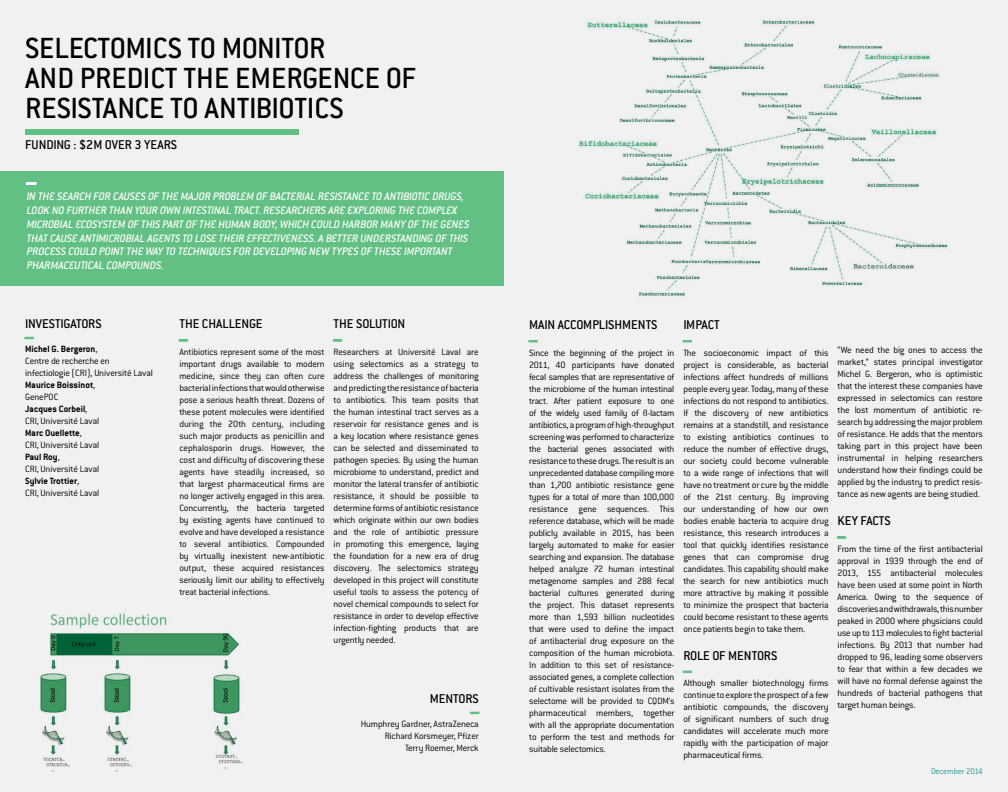
<style>
.page{position:relative;width:1008px;height:792px;background:#f1f1f2}
.page>*{position:absolute;margin:0;border:0;box-sizing:border-box;transform-origin:0 0}
.t1{font:500 32px/30px "Conduit ITC";letter-spacing:-.01em;color:#000}
.t2{font:500 14px "Conduit ITC";letter-spacing:-.01em;color:#000}
.t3{font:italic 500 12px/13.8px "Conduit ITC";letter-spacing:-.01em;color:#fff}
.t4{font:300 10px/12px "Conduit ITC";letter-spacing:-.015em;color:#000;text-align:justify}
.t5{font:300 9px "Conduit ITC";letter-spacing:-.02em;color:#2d9595}
.s1{font-weight:700}
</style>
<div class="page">
<svg style="left:178px;top:339px;width:11px;height:3px"></svg>
<svg style="left:332px;top:339px;width:11px;height:3px"></svg>
<div style="left:0;top:171px;width:504px;height:115px;background:#62c084"></div>
<svg style="left:26px;top:182px;width:11px;height:3px"></svg>
<svg style="left:470px;top:711px;width:10px;height:4px"></svg>
<svg style="left:528px;top:340px;width:10px;height:3px"></svg>
<svg style="left:682px;top:340px;width:11px;height:3px"></svg>
<svg style="left:682px;top:670px;width:11px;height:4px"></svg>
<svg style="left:836px;top:536px;width:11px;height:3px"></svg>
<img style="left:40px;top:613px;width:203px;height:159px">
<img style="left:578px;top:19px;width:371px;height:278px">
<svg style="left:24px;top:336px;width:10px;height:4px"></svg>
<div style="left:25px;top:129px;width:274px;height:6px;background:#62c084"></div>
<h1 class="t1" style="left:25px;top:33px;width:392px">SELECTOMICS TO MONITOR<br>AND PREDICT THE EMERGENCE OF<br>RESISTANCE TO ANTIBIOTICS</h1>
<h2 class="t2" style="left:25px;top:137px;width:153px">FUNDING : $2M OVER 3 YEARS</h2>
<p class="t3" style="left:27px;top:189px;width:444px">IN THE SEARCH FOR CAUSES OF THE MAJOR PROBLEM OF BACTERIAL RESISTANCE TO ANTIBIOTIC DRUGS, LOOK NO FURTHER THAN YOUR OWN INTESTINAL TRACT. RESEARCHERS ARE EXPLORING THE COMPLEX MICROBIAL ECOSYSTEM OF THIS PART OF THE HUMAN BODY, WHICH COULD HARBOR MANY OF THE GENES THAT CAUSE ANTIMICROBIAL AGENTS TO LOSE THEIR EFFECTIVENESS. A BETTER UNDERSTANDING OF THIS PROCESS COULD POINT THE WAY TO TECHNIQUES FOR DEVELOPING NEW TYPES OF THESE IMPORTANT PHARMACEUTICAL COMPOUNDS.</p>
<h2 class="t2" style="left:25px;top:316px;width:78px">INVESTIGATORS</h2>
<p class="t4" style="left:25px;top:343px;width:129px;text-align:left"><span class="s1">Michel G. Bergeron</span>,<br>Centre de recherche en infectiologie (CRI), Université Laval<br><span class="s1">Maurice Boissinot</span>,<br>GenePOC<br><span class="s1">Jacques Corbeil</span>,<br>CRI, Université Laval<br><span class="s1">Marc Ouellette</span>,<br>CRI, Université Laval<br><span class="s1">Paul Roy</span>,<br>CRI, Université Laval<br><span class="s1">Sylvie Trottier</span>,<br>CRI, Université Laval</p>
<h2 class="t2" style="left:179px;top:316px;width:85px">THE CHALLENGE</h2>
<p class="t4" style="left:179px;top:346px;width:147px">Antibiotics represent some of the most important drugs available to modern medicine, since they can often cure bacterial infections that would otherwise pose a serious health threat. Dozens of these potent molecules were identified during the 20th century, including such major products as penicillin and cephalosporin drugs. However, the cost and difficulty of discovering these agents have steadily increased, so that largest pharmaceutical firms are no longer actively engaged in this area.<br>Concurrently, the bacteria targeted by existing agents have continued to evolve and have developed a resistance to several antibiotics. Compounded by virtually inexistent new-antibiotic output, these acquired resistances seriously limit our ability to effectively treat bacterial infections.</p>
<h2 class="t2" style="left:334px;top:316px;width:73px">THE SOLUTION</h2>
<p class="t4" style="left:334px;top:346px;width:147px">Researchers at Université Laval are using selectomics as a strategy to address the challenges of monitoring and predicting the resistance of bacteria to antibiotics. This team posits that the human intestinal tract serves as a reservoir for resistance genes and is a key location where resistance genes can be selected and disseminated to pathogen species. By using the human microbiome to understand, predict and monitor the lateral transfer of antibiotic resistance, it should be possible to determine forms of antibiotic resistance which originate within our own bodies and the role of antibiotic pressure in promoting this emergence, laying the foundation for a new era of drug discovery. The selectomics strategy developed in this project will constitute useful tools to assess the potency of novel chemical compounds to select for resistance in order to develop effective infection-fighting products that are urgently needed.</p>
<h2 class="t2" style="left:430px;top:691px;width:51px">MENTORS</h2>
<p class="t4" style="left:361px;top:718px;width:119px;text-align:right">Humphrey Gardner, AstraZeneca<br>Richard Korsmeyer, Pfizer<br>Terry Roemer, Merck</p>
<h2 class="t2" style="left:529px;top:317px;width:130px">MAIN ACCOMPLISHMENTS</h2>
<p class="t4" style="left:529px;top:347px;width:147px">Since the beginning of the project in 2011, 40 participants have donated fecal samples that are representative of the microbiome of the human intestinal tract. After patient exposure to one of the widely used family of ß-lactam antibiotics, a program of high-throughput screening was performed to characterize the bacterial genes associated with resistance to these drugs. The result is an unprecedented database compiling more than 1,700 antibiotic resistance gene types for a total of more than 100,000 resistance gene sequences. This reference database, which will be made publicly available in 2015, has been largely automated to make for easier searching and expansion. The database helped analyze 72 human intestinal metagenome samples and 288 fecal bacterial cultures generated during the project. This dataset represents more than 1,593 billion nucleotides that were used to define the impact of antibacterial drug exposure on the composition of the human microbiota.<br>In addition to this set of resistance&shy;associated genes, a complete collection of cultivable resistant isolates from the selectome will be provided to CQDM’s pharmaceutical members, together with all the appropriate documentation to perform the test and methods for suitable selectomics.</p>
<h2 class="t2" style="left:683px;top:317px;width:38px">IM PACT</h2>
<p class="t4" style="left:683px;top:347px;width:147px">The socioeconomic impact of this project is considerable, as bacterial infections affect hundreds of millions people every year. Today, many of these infections do not respond to antibiotics.<br>If the discovery of new antibiotics remains at a standstill, and resistance to existing antibiotics continues to reduce the number of effective drugs, our society could become vulnerable to a wide range of infections that will have no treatment or cure by the middle of the 21st century. By improving our understanding of how our own bodies enable bacteria to acquire drug resistance, this research introduces a tool that quickly identifies resistance genes that can compromise drug candidates. This capability should make the search for new antibiotics much more attractive by making it possible to minimize the prospect that bacteria could become resistant to these agents once patients begin to take them.</p>
<h2 class="t2" style="left:683px;top:648px;width:95px">ROLE OF M ENTORS</h2>
<p class="t4" style="left:683px;top:677px;width:147px">Although smaller biotechnology firms continue to explore the prospect of a few antibiotic compounds, the discovery of significant numbers of such drug candidates will accelerate much more rapidly with the participation of major pharmaceutical firms.</p>
<p class="t4" style="left:838px;top:344px;width:147px">“We need the big ones to access the market,” states principal investigator Michel G. Bergeron, who is optimistic that the interest these companies have expressed in selectomics can restore the lost momentum of antibiotic re&shy;search by addressing the major problem of resistance. He adds that the mentors taking part in this project have been instrumental in helping researchers understand how their findings could be applied by the industry to predict resis&shy;tance as new agents are being studied.</p>
<h2 class="t2" style="left:838px;top:513px;width:55px">KEY FACTS</h2>
<p class="t4" style="left:838px;top:543px;width:147px">From the time of the first antibacterial approval in 1939 through the end of 2013, 155 antibacterial molecules have been used at some point in North America. Owing to the sequence of discoveries and withdrawals, this number peaked in 2000 where physicians could use up to 113 molecules to fight bacterial infections. By 2013 that number had dropped to 96, leading some observers to fear that within a few decades we will have no formal defense against the hundreds of bacterial pathogens that target human beings.</p>
<p class="t5" style="left:931px;top:766px;width:53px">December 2014</p>
</div>
